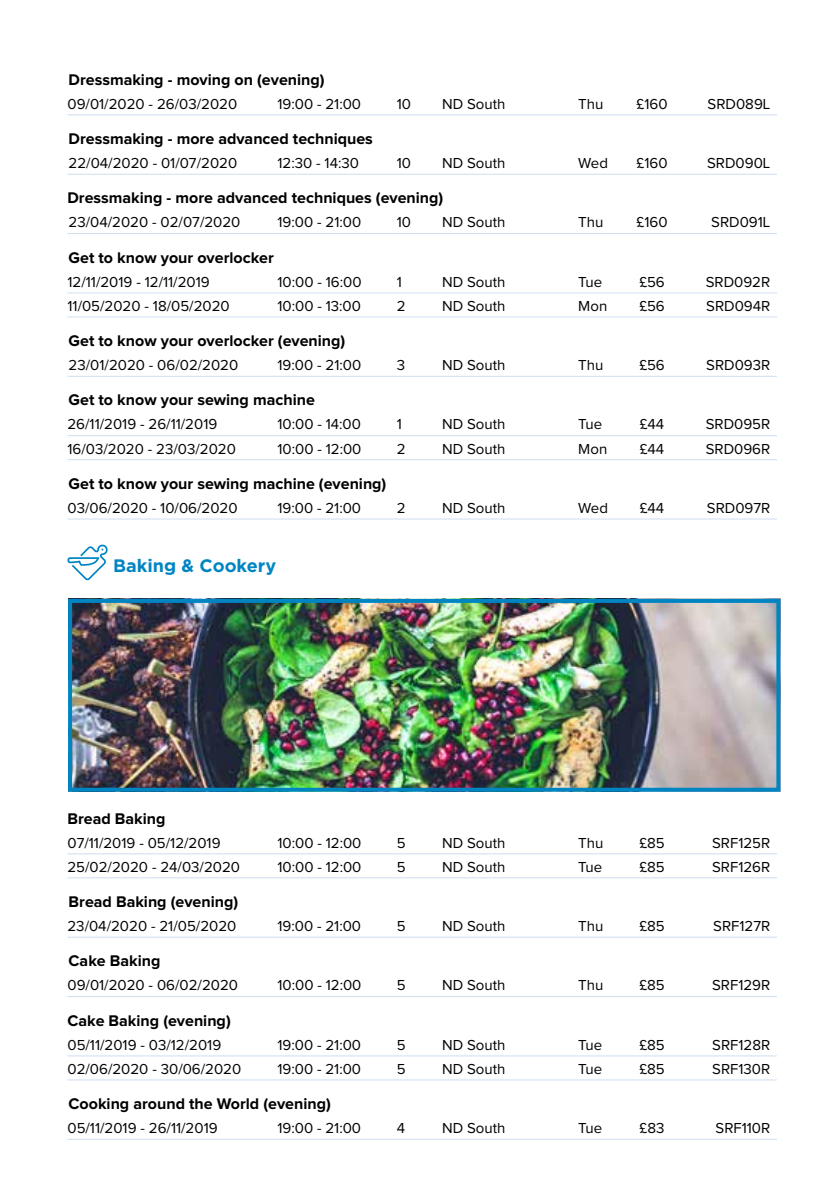
<style>
.page{position:relative;width:840px;height:1191px;background:#fff}
.page>*{position:absolute;margin:0;border:0;box-sizing:border-box;transform-origin:0 0}
.t1{font:700 18px "Gotham";color:#0085c3}
.t2{font:700 16px "Proxima Nova";color:#000}
.t3{font:15px "Proxima Nova";color:#000}
</style>
<div class="page">
<hr style="left:67px;top:114px;width:709px;height:1px;background:#cedef1">
<hr style="left:67px;top:174px;width:709px;height:1px;background:#cedef1">
<hr style="left:67px;top:233px;width:709px;height:1px;background:#cedef1">
<hr style="left:67px;top:292px;width:709px;height:1px;background:#cedef1">
<hr style="left:67px;top:316px;width:709px;height:1px;background:#cedef1">
<hr style="left:67px;top:376px;width:709px;height:1px;background:#cedef1">
<hr style="left:67px;top:435px;width:709px;height:1px;background:#cedef1">
<hr style="left:67px;top:459px;width:709px;height:1px;background:#cedef1">
<hr style="left:67px;top:518px;width:709px;height:1px;background:#cedef1">
<hr style="left:67px;top:853px;width:709px;height:1px;background:#cedef1">
<hr style="left:67px;top:877px;width:709px;height:1px;background:#cedef1">
<hr style="left:67px;top:936px;width:709px;height:1px;background:#cedef1">
<hr style="left:67px;top:996px;width:709px;height:1px;background:#cedef1">
<hr style="left:67px;top:1055px;width:709px;height:1px;background:#cedef1">
<hr style="left:67px;top:1079px;width:709px;height:1px;background:#cedef1">
<hr style="left:67px;top:1138px;width:709px;height:1px;background:#cedef1">
<svg style="left:67px;top:544px;width:41px;height:37px"></svg>
<img style="left:73px;top:604px;width:702px;height:182px">
<div style="left:68px;top:599px;width:712px;height:192px;border:4px solid #0085c3"></div>
<p class="t2" style="left:69px;top:72px;width:257px">Dressmaking - moving on (evening)</p>
<p class="t3" style="left:67px;top:97px;width:171px">09/01/2020 - 26/03/2020</p>
<p class="t3" style="left:277px;top:97px;width:85px">19:00 - 21:00</p>
<p class="t3" style="left:396px;top:97px;width:16px">10</p>
<p class="t3" style="left:442px;top:97px;width:65px">ND South</p>
<p class="t3" style="left:578px;top:97px;width:27px">Thu</p>
<p class="t3" style="left:636px;top:97px;width:32px">£160</p>
<p class="t3" style="left:707px;top:97px;width:64px">SRD089L</p>
<p class="t2" style="left:69px;top:131px;width:305px">Dressmaking - more advanced techniques</p>
<p class="t3" style="left:69px;top:156px;width:170px">22/04/2020 - 01/07/2020</p>
<p class="t3" style="left:277px;top:156px;width:83px">12:30 - 14:30</p>
<p class="t3" style="left:396px;top:156px;width:16px">10</p>
<p class="t3" style="left:442px;top:156px;width:65px">ND South</p>
<p class="t3" style="left:578px;top:156px;width:31px">Wed</p>
<p class="t3" style="left:636px;top:156px;width:32px">£160</p>
<p class="t3" style="left:706px;top:156px;width:65px">SRD090L</p>
<p class="t2" style="left:67px;top:191px;width:377px">Dressmaking - more advanced techniques (evening)</p>
<p class="t3" style="left:69px;top:215px;width:173px">23/04/2020 - 02/07/2020</p>
<p class="t3" style="left:277px;top:215px;width:85px">19:00 - 21:00</p>
<p class="t3" style="left:396px;top:215px;width:16px">10</p>
<p class="t3" style="left:442px;top:215px;width:65px">ND South</p>
<p class="t3" style="left:578px;top:215px;width:27px">Thu</p>
<p class="t3" style="left:636px;top:215px;width:32px">£160</p>
<p class="t3" style="left:710px;top:215px;width:60px">SRD091L</p>
<p class="t2" style="left:69px;top:250px;width:206px">Get to know your overlocker</p>
<p class="t3" style="left:67px;top:275px;width:144px">12/11/2019 - 12/11/2019</p>
<p class="t3" style="left:277px;top:275px;width:85px">10:00 - 16:00</p>
<p class="t3" style="left:396px;top:275px;width:7px">1</p>
<p class="t3" style="left:442px;top:275px;width:65px">ND South</p>
<p class="t3" style="left:578px;top:275px;width:25px">Tue</p>
<p class="t3" style="left:639px;top:275px;width:27px">£56</p>
<p class="t3" style="left:705px;top:275px;width:66px">SRD092R</p>
<p class="t3" style="left:67px;top:299px;width:164px">11/05/2020 - 18/05/2020</p>
<p class="t3" style="left:277px;top:299px;width:85px">10:00 - 13:00</p>
<p class="t3" style="left:396px;top:299px;width:10px">2</p>
<p class="t3" style="left:442px;top:299px;width:65px">ND South</p>
<p class="t3" style="left:578px;top:299px;width:30px">Mon</p>
<p class="t3" style="left:639px;top:299px;width:27px">£56</p>
<p class="t3" style="left:705px;top:299px;width:65px">SRD094R</p>
<p class="t2" style="left:69px;top:333px;width:278px">Get to know your overlocker (evening)</p>
<p class="t3" style="left:69px;top:358px;width:171px">23/01/2020 - 06/02/2020</p>
<p class="t3" style="left:277px;top:358px;width:85px">19:00 - 21:00</p>
<p class="t3" style="left:396px;top:358px;width:10px">3</p>
<p class="t3" style="left:442px;top:358px;width:65px">ND South</p>
<p class="t3" style="left:578px;top:358px;width:27px">Thu</p>
<p class="t3" style="left:639px;top:358px;width:27px">£56</p>
<p class="t3" style="left:705px;top:358px;width:65px">SRD093R</p>
<p class="t2" style="left:69px;top:393px;width:247px">Get to know your sewing machine</p>
<p class="t3" style="left:67px;top:417px;width:151px">26/11/2019 - 26/11/2019</p>
<p class="t3" style="left:277px;top:417px;width:85px">10:00 - 14:00</p>
<p class="t3" style="left:396px;top:417px;width:7px">1</p>
<p class="t3" style="left:442px;top:417px;width:65px">ND South</p>
<p class="t3" style="left:578px;top:417px;width:25px">Tue</p>
<p class="t3" style="left:639px;top:417px;width:26px">£44</p>
<p class="t3" style="left:705px;top:417px;width:66px">SRD095R</p>
<p class="t3" style="left:67px;top:441px;width:170px">16/03/2020 - 23/03/2020</p>
<p class="t3" style="left:277px;top:441px;width:85px">10:00 - 12:00</p>
<p class="t3" style="left:396px;top:441px;width:10px">2</p>
<p class="t3" style="left:442px;top:441px;width:65px">ND South</p>
<p class="t3" style="left:578px;top:441px;width:30px">Mon</p>
<p class="t3" style="left:639px;top:441px;width:26px">£44</p>
<p class="t3" style="left:705px;top:441px;width:66px">SRD096R</p>
<p class="t2" style="left:69px;top:476px;width:319px">Get to know your sewing machine (evening)</p>
<p class="t3" style="left:67px;top:501px;width:171px">03/06/2020 - 10/06/2020</p>
<p class="t3" style="left:277px;top:501px;width:85px">19:00 - 21:00</p>
<p class="t3" style="left:396px;top:501px;width:10px">2</p>
<p class="t3" style="left:442px;top:501px;width:65px">ND South</p>
<p class="t3" style="left:578px;top:501px;width:31px">Wed</p>
<p class="t3" style="left:639px;top:501px;width:26px">£44</p>
<p class="t3" style="left:706px;top:501px;width:65px">SRD097R</p>
<p class="t1" style="left:113px;top:555px;width:165px">Baking &amp; Cookery</p>
<p class="t2" style="left:67px;top:811px;width:99px">Bread Baking</p>
<p class="t3" style="left:67px;top:835px;width:154px">07/11/2019 - 05/12/2019</p>
<p class="t3" style="left:277px;top:835px;width:85px">10:00 - 12:00</p>
<p class="t3" style="left:396px;top:835px;width:10px">5</p>
<p class="t3" style="left:442px;top:835px;width:65px">ND South</p>
<p class="t3" style="left:578px;top:835px;width:27px">Thu</p>
<p class="t3" style="left:639px;top:835px;width:27px">£85</p>
<p class="t3" style="left:711px;top:835px;width:60px">SRF125R</p>
<p class="t3" style="left:67px;top:859px;width:174px">25/02/2020 - 24/03/2020</p>
<p class="t3" style="left:277px;top:859px;width:85px">10:00 - 12:00</p>
<p class="t3" style="left:396px;top:859px;width:10px">5</p>
<p class="t3" style="left:442px;top:859px;width:65px">ND South</p>
<p class="t3" style="left:578px;top:859px;width:25px">Tue</p>
<p class="t3" style="left:639px;top:859px;width:27px">£85</p>
<p class="t3" style="left:711px;top:859px;width:60px">SRF126R</p>
<p class="t2" style="left:69px;top:894px;width:171px">Bread Baking (evening)</p>
<p class="t3" style="left:67px;top:919px;width:170px">23/04/2020 - 21/05/2020</p>
<p class="t3" style="left:277px;top:919px;width:85px">19:00 - 21:00</p>
<p class="t3" style="left:396px;top:919px;width:10px">5</p>
<p class="t3" style="left:442px;top:919px;width:65px">ND South</p>
<p class="t3" style="left:578px;top:919px;width:27px">Thu</p>
<p class="t3" style="left:639px;top:919px;width:27px">£85</p>
<p class="t3" style="left:712px;top:919px;width:58px">SRF127R</p>
<p class="t2" style="left:69px;top:953px;width:93px">Cake Baking</p>
<p class="t3" style="left:67px;top:978px;width:172px">09/01/2020 - 06/02/2020</p>
<p class="t3" style="left:277px;top:978px;width:85px">10:00 - 12:00</p>
<p class="t3" style="left:396px;top:978px;width:10px">5</p>
<p class="t3" style="left:442px;top:978px;width:65px">ND South</p>
<p class="t3" style="left:578px;top:978px;width:27px">Thu</p>
<p class="t3" style="left:639px;top:978px;width:27px">£85</p>
<p class="t3" style="left:711px;top:978px;width:60px">SRF129R</p>
<p class="t2" style="left:67px;top:1013px;width:165px">Cake Baking (evening)</p>
<p class="t3" style="left:67px;top:1038px;width:155px">05/11/2019 - 03/12/2019</p>
<p class="t3" style="left:277px;top:1038px;width:85px">19:00 - 21:00</p>
<p class="t3" style="left:396px;top:1038px;width:10px">5</p>
<p class="t3" style="left:442px;top:1038px;width:65px">ND South</p>
<p class="t3" style="left:578px;top:1038px;width:25px">Tue</p>
<p class="t3" style="left:639px;top:1038px;width:27px">£85</p>
<p class="t3" style="left:711px;top:1038px;width:59px">SRF128R</p>
<p class="t3" style="left:67px;top:1062px;width:175px">02/06/2020 - 30/06/2020</p>
<p class="t3" style="left:277px;top:1062px;width:85px">19:00 - 21:00</p>
<p class="t3" style="left:396px;top:1062px;width:10px">5</p>
<p class="t3" style="left:442px;top:1062px;width:65px">ND South</p>
<p class="t3" style="left:578px;top:1062px;width:25px">Tue</p>
<p class="t3" style="left:639px;top:1062px;width:27px">£85</p>
<p class="t3" style="left:711px;top:1062px;width:59px">SRF130R</p>
<p class="t2" style="left:69px;top:1096px;width:263px">Cooking around the World (evening)</p>
<p class="t3" style="left:67px;top:1121px;width:151px">05/11/2019 - 26/11/2019</p>
<p class="t3" style="left:277px;top:1121px;width:85px">19:00 - 21:00</p>
<p class="t3" style="left:396px;top:1121px;width:10px">4</p>
<p class="t3" style="left:442px;top:1121px;width:65px">ND South</p>
<p class="t3" style="left:578px;top:1121px;width:25px">Tue</p>
<p class="t3" style="left:639px;top:1121px;width:26px">£83</p>
<p class="t3" style="left:715px;top:1121px;width:56px">SRF110R</p>
</div>
